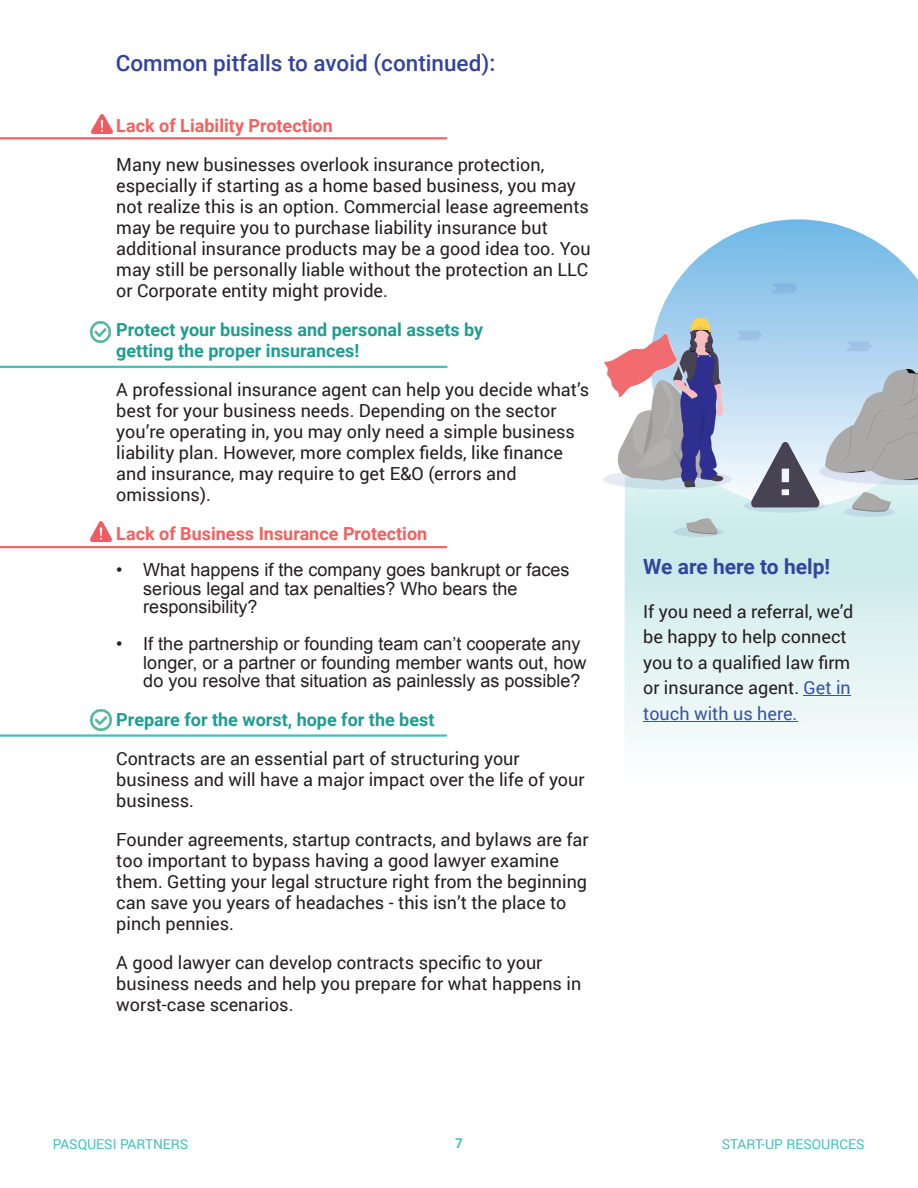
<style>
.page{position:relative;width:918px;height:1188px;background:#fff}
.page>*{position:absolute;margin:0;border:0;box-sizing:border-box;transform-origin:0 0}
.t1{font:500 22.5px "Roboto";color:#34439b}
.t2{font:700 21px "Roboto";color:#34439b}
.t3{font:18px/21px "Roboto";color:#231f20}
.t4{font:18px/18.6px "Arial";color:#231f20}
.t5{font:700 18px/21px "Roboto";color:#1f9d90}
.t6{font:700 18px "Roboto";color:#f1615f}
.t7{font:13.65px "Roboto";color:#42c0bf}
.t8{font:700 13.5px "Roboto";color:#42c0bf}
.s1{color:#3a53a3}
</style>
<div class="page">
<img style="left:90px;top:321px;width:21px;height:21px">
<img style="left:91px;top:114px;width:21px;height:20px">
<img style="left:91px;top:710px;width:21px;height:21px">
<img style="left:91px;top:521px;width:21px;height:20px">
<hr style="left:0;top:366px;width:447px;height:2px;background:#42c0bf">
<hr style="left:0;top:734px;width:446px;height:3px;background:#42c0bf">
<hr style="left:0;top:137px;width:446px;height:2px;background:#f06269">
<svg style="left:624px;top:487px;width:294px;height:260px;background:#dcf0f0"></svg>
<hr style="left:804px;top:695px;width:47px;height:1px;background:#3a53a3">
<hr style="left:643px;top:721px;width:154px;height:1px;background:#3a53a3">
<svg style="left:650px;top:219px;width:268px;height:289px"></svg>
<div style="left:603px;top:469px;width:129px;height:20px;background:#2e2f8e;border-radius:50%;opacity:.1"></div>
<div style="left:673px;top:527px;width:50px;height:10px;background:#2e2f8e;border-radius:50%;opacity:.1"></div>
<div style="left:844px;top:507px;width:50px;height:10px;background:#c0dae3;border-radius:50%"></div>
<div style="left:744px;top:499px;width:81px;height:14px;background:#c2dce4;border-radius:50%"></div>
<svg style="left:604px;top:317px;width:120px;height:170px"></svg>
<svg style="left:686px;top:517px;width:37px;height:17px"></svg>
<svg style="left:751px;top:369px;width:167px;height:143px;background:#b7c2cb"></svg>
<svg style="left:772px;top:283px;width:26px;height:10px"></svg>
<svg style="left:846px;top:341px;width:26px;height:10px"></svg>
<svg style="left:737px;top:331px;width:25px;height:10px"></svg>
<hr style="left:0;top:546px;width:446px;height:2px;background:#f06269">
<p class="t1" style="left:116px;top:54px;width:381px">Common pitfalls to avoid (continued):</p>
<p class="t6" style="left:116px;top:118px;width:218px">Lack of Liability Protection</p>
<p class="t3" style="left:116px;top:153px;width:476px">Many new businesses overlook insurance protection, especially if starting as a home based business, you may not realize this is an option. Commercial lease agreements may be require you to purchase liability insurance but additional insurance products may be a good idea too. You may still be personally liable without the protection an LLC or Corporate entity might provide.</p>
<p class="t5" style="left:116px;top:321px;width:369px">Protect your business and personal assets by getting the proper insurances!</p>
<p class="t3" style="left:116px;top:378px;width:474px">A professional insurance agent can help you decide what’s best for your business needs. Depending on the sector you’re operating in, you may only need a simple business liability plan. However, more complex fields, like finance and insurance, may require to get E&amp;O (errors and omissions).</p>
<p class="t6" style="left:116px;top:526px;width:313px">Lack of Business Insurance Protection</p>
<p class="t4" style="left:143px;top:562px;width:428px;text-indent:-27px">• What happens if the company goes bankrupt or faces serious legal and tax penalties? Who bears the responsibility?</p>
<p class="t4" style="left:143px;top:636px;width:445px;text-indent:-27px">• If the partnership or founding team can’t cooperate any longer, or a partner or founding member wants out, how do you resolve that situation as painlessly as possible?</p>
<p class="t5" style="left:116px;top:711px;width:320px">Prepare for the worst, hope for the best</p>
<p class="t3" style="left:116px;top:748px;width:470px">Contracts are an essential part of structuring your business and will have a major impact over the life of your business.</p>
<p class="t3" style="left:116px;top:829px;width:474px">Founder agreements, startup contracts, and bylaws are far too important to bypass having a good lawyer examine them. Getting your legal structure right from the beginning can save you years of headaches - this isn’t the place to pinch pennies.</p>
<p class="t3" style="left:116px;top:952px;width:466px">A good lawyer can develop contracts specific to your business needs and help you prepare for what happens in worst-case scenarios.</p>
<p class="t2" style="left:643px;top:558px;width:189px">We are here to help!</p>
<p class="t3" style="left:643px;top:598px;width:212px;line-height:25.5px">If you need a referral, we’d be happy to help connect you to a qualified law firm or insurance agent. <span class="s1">Get in touch with us here.</span></p>
<p class="t8" style="left:455px;top:1138px;width:9px">7</p>
<p class="t7" style="left:53px;top:1134px;width:137px">PASQUESI PARTNERS</p>
<p class="t7" style="left:722px;top:1134px;width:144px">START-UP RESOURCES</p>
</div>
